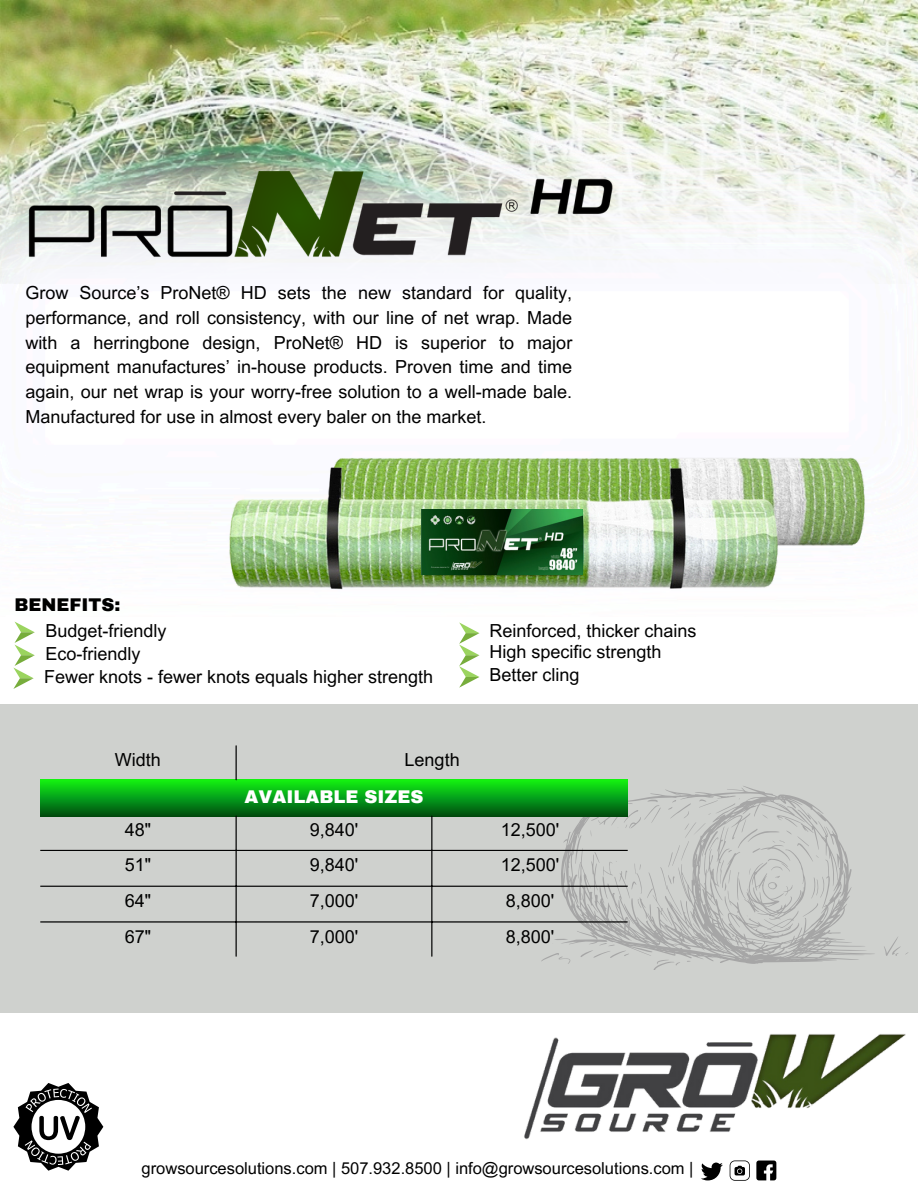
<style>
.page{position:relative;width:918px;height:1188px;background:#fff}
.page>*{position:absolute;margin:0;border:0;box-sizing:border-box;transform-origin:0 0}
.t1{font:18px/24.8px "Arial MT Pro";color:#000;text-align:justify}
.t2{font:900 18px "Archivo";color:#fff}
.t3{font:900 18px "Archivo";color:#000}
.t4{font:16.5px "Arial MT Pro";color:#000}
</style>
<div class="page">
<div style="left:0;top:704px;width:918px;height:309px;background:#cfd1ce"></div>
<img style="left:524px;top:1034px;width:382px;height:106px">
<img style="left:0;top:0;width:918px;height:120px">
<img style="left:0;top:120px;width:918px;height:164px">
<img style="left:25px;top:171px;width:588px;height:100px">
<img style="left:831px;top:457px;width:34px;height:89px">
<img style="left:229px;top:458px;width:602px;height:176px">
<img style="left:422px;top:509px;width:161px;height:65px">
<svg style="left:13px;top:1083px;width:90px;height:88px"></svg>
<svg style="left:13px;top:622px;width:22px;height:67px"></svg>
<svg style="left:459px;top:622px;width:20px;height:66px"></svg>
<svg style="left:560px;top:786px;width:315px;height:178px"></svg>
<svg style="left:575px;top:835px;width:6px;height:44px"></svg>
<svg style="left:590px;top:798px;width:248px;height:127px"></svg>
<svg style="left:549px;top:938px;width:19px;height:7px"></svg>
<svg style="left:884px;top:937px;width:24px;height:19px"></svg>
<svg style="left:580px;top:943px;width:49px;height:15px"></svg>
<svg style="left:541px;top:953px;width:29px;height:11px"></svg>
<svg style="left:687px;top:955px;width:4px;height:7px"></svg>
<svg style="left:654px;top:960px;width:26px;height:10px"></svg>
<div style="left:40px;top:780px;width:588px;height:36px;background:linear-gradient(to bottom,#10f117,#005314)"></div>
<hr style="left:236px;top:746px;width:1px;height:34px;background:#000">
<hr style="left:236px;top:816px;width:1px;height:141px;background:#000">
<hr style="left:431px;top:816px;width:1px;height:141px;background:#000">
<hr style="left:40px;top:850px;width:588px;height:1px;background:#000">
<hr style="left:40px;top:886px;width:588px;height:1px;background:#000">
<hr style="left:40px;top:921px;width:588px;height:2px;background:#000">
<svg style="left:756px;top:1161px;width:20px;height:19px"></svg>
<svg style="left:730px;top:1160px;width:20px;height:21px"></svg>
<svg style="left:701px;top:1163px;width:22px;height:17px"></svg>
<p class="t1" style="left:25px;top:283px;width:548px">Grow Source’s ProNet® HD sets the new standard for quality, performance, and roll consistency, with our line of net wrap. Made with a herringbone design, ProNet® HD is superior to major equipment manufactures’ in-house products. Proven time and time again, our net wrap is your worry-free solution to a well-made bale.<br>Manufactured for use in almost every baler on the market.</p>
<p class="t3" style="left:15px;top:595px;width:107px">BENEFITS:</p>
<p class="t1" style="left:45px;top:620px;width:122px">Budget-friendly</p>
<p class="t1" style="left:45px;top:643px;width:96px">Eco-friendly</p>
<p class="t1" style="left:490px;top:642px;width:173px">High specific strength</p>
<p class="t1" style="left:44px;top:666px;width:390px">Fewer knots - fewer knots equals higher strength</p>
<p class="t1" style="left:490px;top:620px;width:208px">Reinforced, thicker chains</p>
<h1 class="t1" style="left:490px;top:665px;width:91px">Better cling</h1>
<p class="t1" style="left:115px;top:749px;width:48px">Width</p>
<p class="t1" style="left:405px;top:749px;width:57px">Length</p>
<p class="t2" style="left:244px;top:787px;width:181px">AVAILABLE SIZES</p>
<p class="t1" style="left:125px;top:820px;width:28px">48"</p>
<p class="t1" style="left:310px;top:820px;width:50px">9,840'</p>
<p class="t1" style="left:501px;top:820px;width:60px">12,500'</p>
<p class="t1" style="left:125px;top:855px;width:28px">51"</p>
<p class="t1" style="left:310px;top:855px;width:50px">9,840'</p>
<p class="t1" style="left:501px;top:855px;width:60px">12,500'</p>
<p class="t1" style="left:125px;top:891px;width:28px">64"</p>
<p class="t1" style="left:310px;top:891px;width:50px">7,000'</p>
<p class="t1" style="left:506px;top:891px;width:50px">8,800'</p>
<p class="t1" style="left:125px;top:926px;width:28px">67"</p>
<p class="t1" style="left:310px;top:926px;width:50px">7,000'</p>
<p class="t1" style="left:506px;top:926px;width:50px">8,800'</p>
<p class="t4" style="left:142px;top:1162px;width:553px">growsourcesolutions.com | 507.932.8500 | info@growsourcesolutions.com |</p>
</div>
